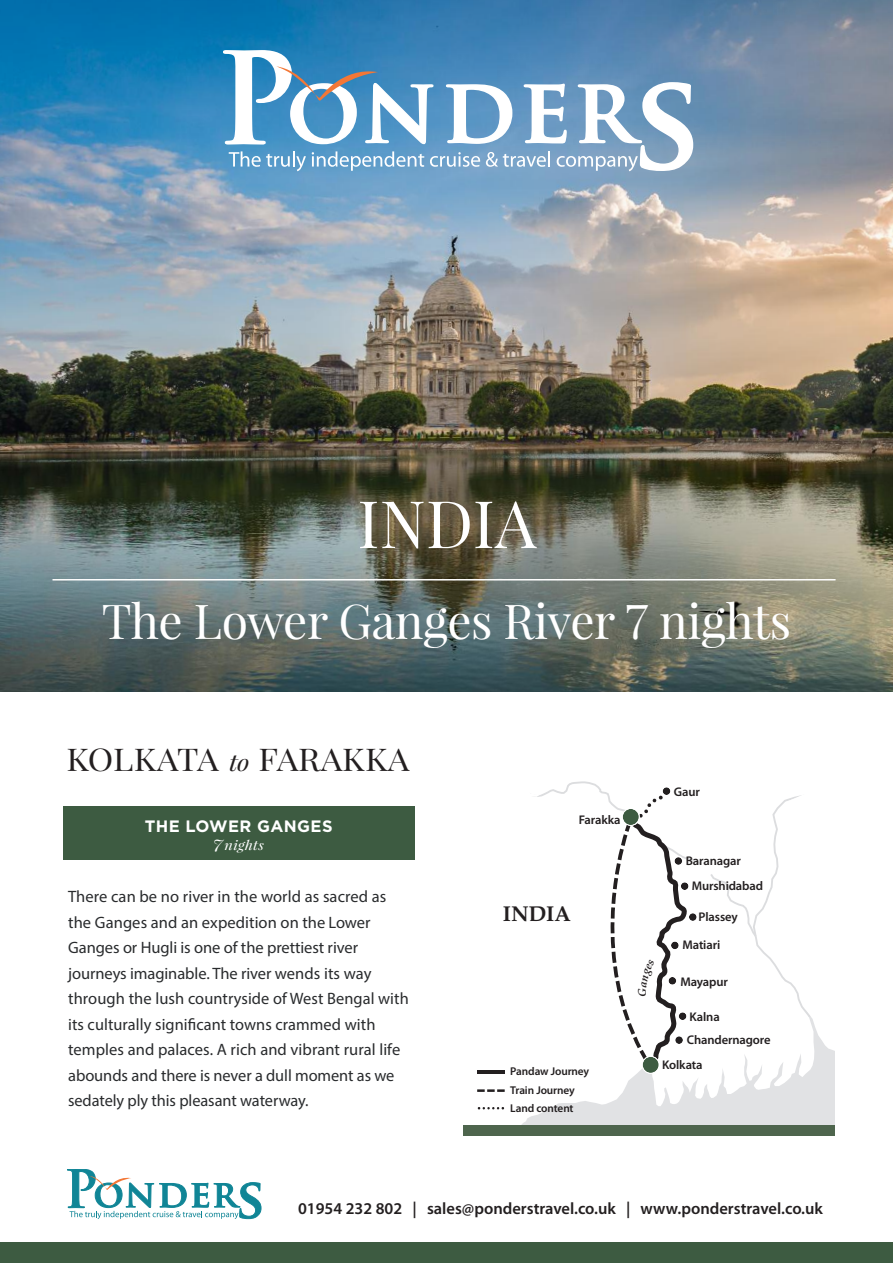
<style>
.page{position:relative;width:893px;height:1263px;background:#fff}
.page>*{position:absolute;margin:0;border:0;box-sizing:border-box;transform-origin:0 0}
.t1{font:65.55px "Playfair Display";color:#fff}
.t2{font:48px "Playfair Display";letter-spacing:-.01em;color:#fff}
.t3{font:31.35px "Playfair Display";letter-spacing:-.005em;color:#231f20;scale:1.1 1}
.t4{font:700 21.3px "Palatino Linotype";color:#231f20}
.t5{font:16.5px/25.5px "Myriad Pro";color:#292b2d}
.t6{font:600 16.5px "Myriad Pro";color:#231f20}
.t7{font:700 16.5px "Gotham";letter-spacing:.025em;color:#fff}
.t8{font:italic 13.2px "Playfair Display";letter-spacing:.025em;color:#fff;scale:1.1 1}
.t9{font:600 12.6px "Myriad Pro";letter-spacing:-.01em;color:#231f20}
.t10{font:600 11.25px "Myriad Pro";letter-spacing:-.01em;color:#231f20}
.s1{font-style:italic;font-size:23.1px}
.s2{font-size:18.15px}
</style>
<div class="page">
<img style="left:0;top:0;width:893px;height:691px">
<hr style="left:52px;top:579px;width:784px;height:1px;background:#fff">
<hr style="left:477px;top:1070px;width:28px;height:4px;background:#231f20">
<svg style="left:477px;top:1089px;width:28px;height:3px"></svg>
<svg style="left:478px;top:1107px;width:26px;height:2px"></svg>
<div style="left:463px;top:1125px;width:372px;height:10px;background:#4e654d"></div>
<svg style="left:223px;top:50px;width:470px;height:121px"></svg>
<div style="left:63px;top:806px;width:352px;height:54px;background:#3d5b41"></div>
<svg style="left:67px;top:1169px;width:195px;height:50px"></svg>
<div style="left:0;top:1242px;width:893px;height:21px;background:#3d5b41"></div>
<svg style="left:521px;top:781px;width:314px;height:344px"></svg>
<h1 class="t1" style="left:357px;top:487px;width:180px">INDIA</h1>
<h2 class="t2" style="left:102px;top:594px;width:691px">The Lower Ganges River 7 nights</h2>
<h3 class="t3" style="left:66px;top:742px;width:313px">KOLKATA <span class="s1">to</span> FARAKKA</h3>
<p class="t7" style="left:145px;top:817px;width:189px">THE LOWER GANGES</p>
<p class="t8" style="left:214px;top:837px;width:47px"><span class="s2">7</span>nights</p>
<p class="t5" style="left:68px;top:885px;width:342px">There can be no river in the world as sacred as the Ganges and an expedition on the Lower Ganges or Hugli is one of the prettiest river journeys imaginable. The river wends its way through the lush countryside of West Bengal with its culturally significant towns crammed with temples and palaces. A rich and vibrant rural life abounds and there is never a dull moment as we sedately ply this pleasant waterway.</p>
<p class="t9" style="left:579px;top:815px;width:43px">Farakka</p>
<p class="t4" style="left:503px;top:901px;width:70px">INDIA</p>
<p class="t10" style="left:510px;top:1067px;width:81px">Pandaw Journey</p>
<p class="t10" style="left:510px;top:1085px;width:66px">Train Journey</p>
<p class="t10" style="left:510px;top:1104px;width:65px">Land content</p>
<p class="t9" style="left:674px;top:787px;width:28px">Gaur</p>
<p class="t9" style="left:686px;top:856px;width:57px">Baranagar</p>
<p class="t9" style="left:692px;top:881px;width:73px">Murshidabad</p>
<p class="t9" style="left:699px;top:912px;width:41px">Plassey</p>
<p class="t9" style="left:682px;top:940px;width:39px">Matiari</p>
<p class="t9" style="left:680px;top:977px;width:49px">Mayapur</p>
<p class="t9" style="left:690px;top:1011px;width:32px">Kalna</p>
<p class="t9" style="left:687px;top:1035px;width:85px">Chandernagore</p>
<p class="t9" style="left:662px;top:1060px;width:42px">Kolkata</p>
<p class="t6" style="left:298px;top:1202px;width:526px">01954 232 802 | sales@ponderstravel.co.uk | www.ponderstravel.co.uk</p>
</div>
